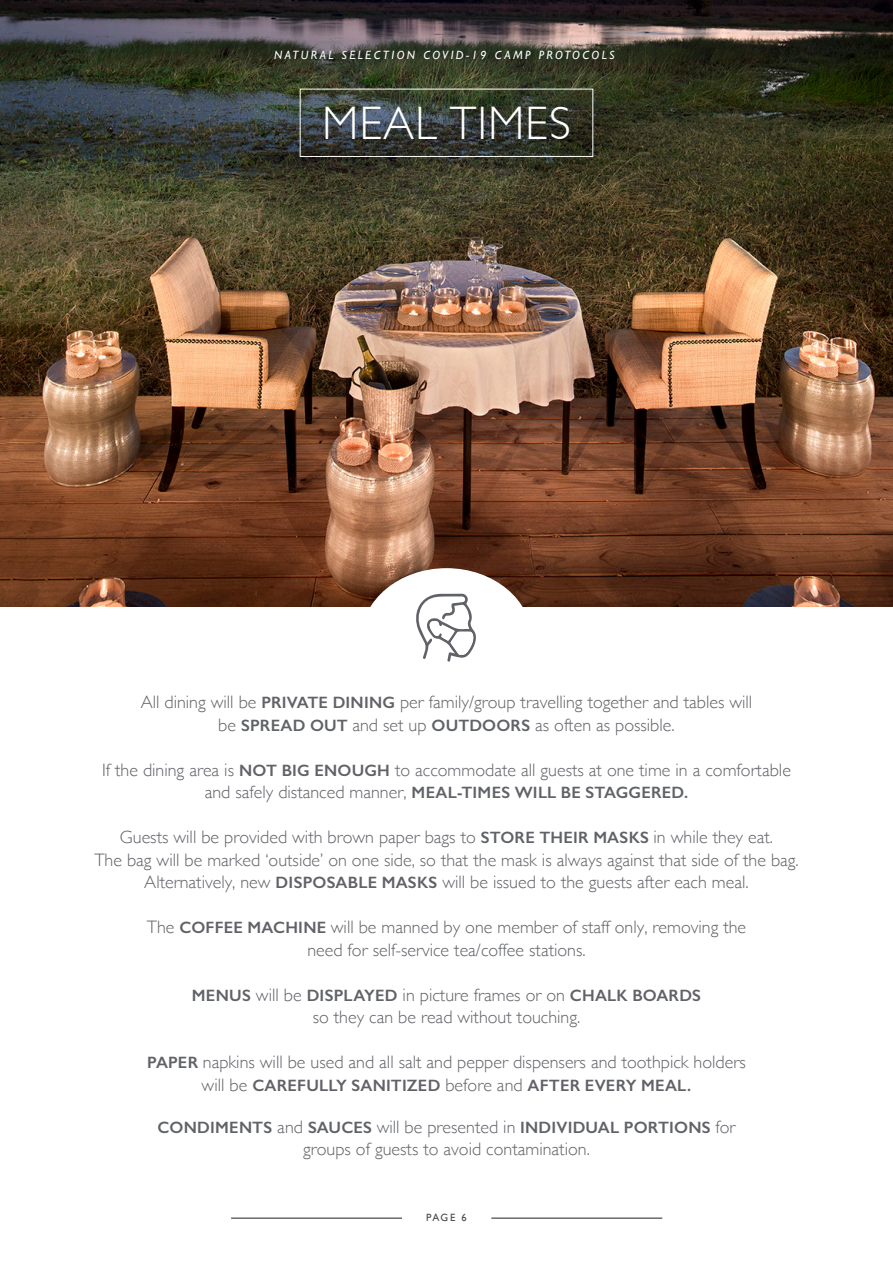
<style>
.page{position:relative;width:893px;height:1263px;background:#fff}
.page>*{position:absolute;margin:0;border:0;box-sizing:border-box;transform-origin:0 0}
.t1{font:300 46.95px "Gill Sans";letter-spacing:.02em;color:#fff}
.t2{font:300 18px/22.5px "Gill Sans";color:#606267;text-align:center}
.t3{font:600 16.5px "Gill Sans";letter-spacing:.01em;color:#606267}
.t4{font:italic 12px "Gill Sans";letter-spacing:.2em;color:#fff}
.t5{font:10.5px "Gill Sans";color:#484a4f}
.s1{font-weight:600;font-size:16.5px}
.s2{font-weight:300;font-size:18px}
</style>
<div class="page">
<hr style="left:231px;top:1218px;width:171px;height:1px;background:#231f20">
<hr style="left:491px;top:1218px;width:171px;height:1px;background:#231f20">
<img style="left:0;top:0;width:893px;height:606px">
<div style="left:362px;top:569px;width:169px;height:140px;background:#fff;border-radius:50%"></div>
<div style="left:300px;top:89px;width:293px;height:68px;border:1px solid #fff"></div>
<svg style="left:416px;top:594px;width:60px;height:68px"></svg>
<p class="t4" style="left:274px;top:48px;width:342px">NATURAL SELECTION COVID-19 CAMP PROTOCOLS</p>
<p class="t1" style="left:322px;top:86px;width:250px">MEAL TIMES</p>
<p class="t2" style="left:141px;top:690px;width:613px">All dining will be <span class="s1">PRIVATE DINING</span> per family/group travelling together and tables will</p>
<p class="t2" style="left:218px;top:713px;width:458px">be <span class="s1">SPREAD OUT</span> and set up <span class="s1">OUTDOORS</span> as often as possible.</p>
<p class="t2" style="left:102px;top:758px;width:690px">If the dining area is <span class="s1">NOT BIG ENOUGH</span> to accommodate all guests at one time in a comfortable</p>
<p class="t3" style="left:205px;top:783px;width:485px"><span class="s2">and safely distanced manner,</span> MEAL-TIMES WILL BE STAGGERED.</p>
<p class="t2" style="left:120px;top:825px;width:655px">Guests will be provided with brown paper bags to <span class="s1">STORE THEIR MASKS</span> in while they eat.</p>
<p class="t2" style="left:94px;top:848px;width:706px">The bag will be marked ‘outside’ on one side, so that the mask is always against that side of the bag.<br>Alternatively, new <span class="s1">DISPOSABLE MASKS</span> will be issued to the guests after each meal.</p>
<p class="t2" style="left:147px;top:915px;width:601px">The <span class="s1">COFFEE MACHINE</span> will be manned by one member of staff only, removing the</p>
<p class="t2" style="left:307px;top:938px;width:280px">need for self-service tea/coffee stations.</p>
<p class="t3" style="left:192px;top:985px;width:511px">MENUS <span class="s2">will be</span> DISPLAYED <span class="s2">in picture frames or on</span> CHALK BOARDS</p>
<p class="t2" style="left:313px;top:1005px;width:269px">so they can be read without touching.</p>
<p class="t2" style="left:147px;top:1050px;width:600px"><span class="s1">PAPER</span> napkins will be used and all salt and pepper dispensers and toothpick holders</p>
<p class="t3" style="left:202px;top:1075px;width:491px"><span class="s2">will be</span> CAREFULLY SANITIZED <span class="s2">before and</span> AFTER EVERY MEAL.</p>
<p class="t3" style="left:158px;top:1117px;width:579px">CONDIMENTS <span class="s2">and</span> SAUCES <span class="s2">will be presented in</span> INDIVIDUAL PORTIONS <span class="s2">for</span></p>
<p class="t2" style="left:303px;top:1137px;width:288px">groups of guests to avoid contamination.</p>
<p class="t5" style="left:426px;top:1211px;width:42px">PAGE 6</p>
</div>
